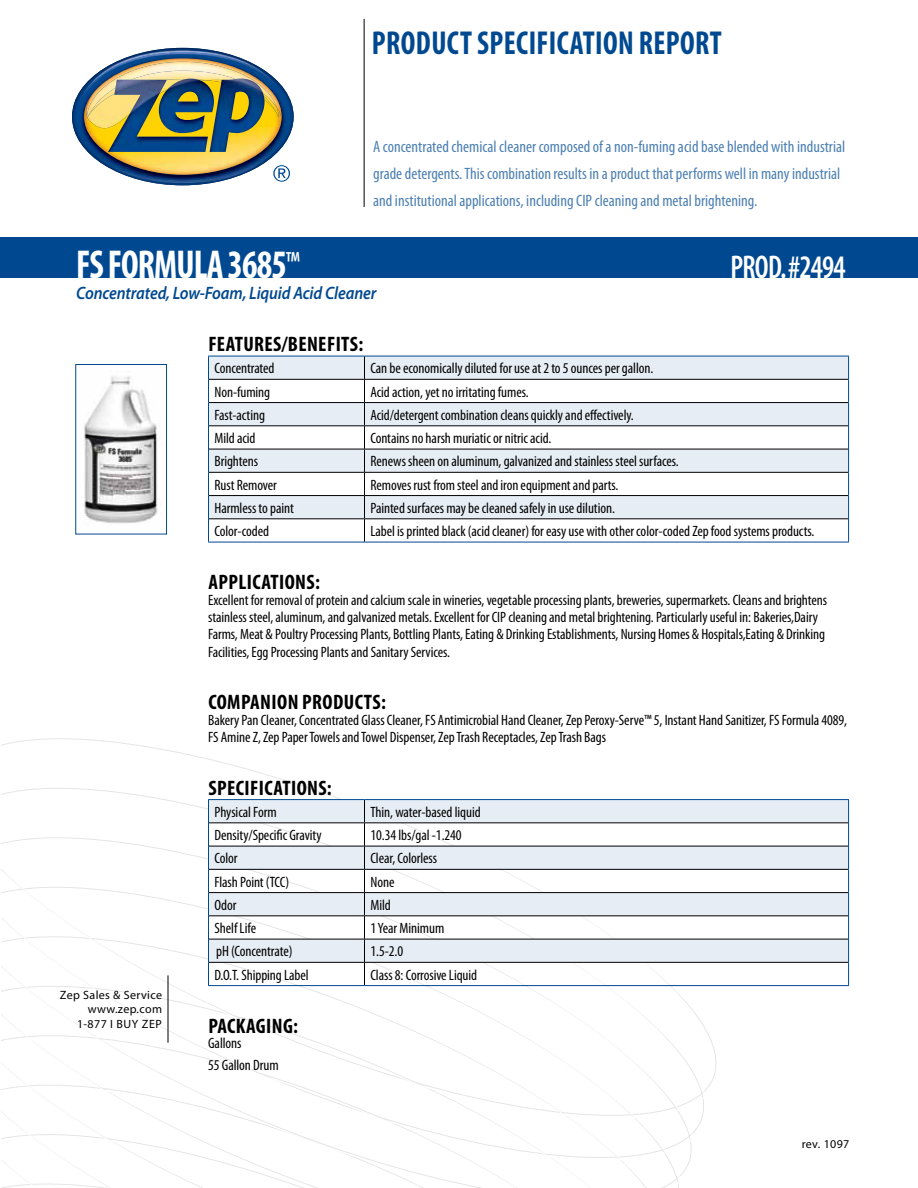
<style>
.page{position:relative;width:918px;height:1188px;background:#fff}
.page>*{position:absolute;margin:0;border:0;box-sizing:border-box;transform-origin:0 0}
.t1{font:700 condensed 40.5px "Myriad";letter-spacing:-.025em;color:#fff;scale:.9 1}
.t2{font:700 condensed 33.3px "Myriad Pro";letter-spacing:.015em;color:#004990;scale:.91 1}
.t3{font:600 condensed 33px "Myriad";letter-spacing:-.025em;color:#fff;scale:.9 1}
.t4{font:700 condensed 21px "Myriad Pro";letter-spacing:.02em;color:#000}
.t5{font:italic 600 18px "Myriad Pro";letter-spacing:-.01em;color:#004990;scale:.9 1}
.t6{font:condensed 16.5px/27px "Myriad Pro";color:#4d80b2}
.t7{font:condensed 15px/17.2px "Myriad Pro";letter-spacing:-.005em;color:#000}
.t8{font:12px/14.4px "Myriad Pro";letter-spacing:.03em;color:#000;text-align:right}
</style>
<div class="page">
<hr style="left:364px;top:19px;width:1px;height:188px;background:#000">
<svg style="left:1px;top:968px;width:673px;height:220px"></svg>
<svg style="left:1px;top:1018px;width:659px;height:170px"></svg>
<svg style="left:1px;top:1068px;width:646px;height:120px"></svg>
<svg style="left:1px;top:1119px;width:632px;height:69px"></svg>
<img style="left:72px;top:48px;width:222px;height:137px">
<img style="left:75px;top:50px;width:216px;height:91px">
<img style="left:287px;top:103px;width:4px;height:14px">
<img style="left:75px;top:50px;width:208px;height:67px">
<svg style="left:288px;top:165px;width:2px;height:17px"></svg>
<img style="left:77px;top:55px;width:105px;height:63px">
<img style="left:78px;top:66px;width:210px;height:41px">
<img style="left:81px;top:127px;width:207px;height:56px">
<svg style="left:283px;top:94px;width:4px;height:9px"></svg>
<svg style="left:83px;top:85px;width:4px;height:10px"></svg>
<img style="left:80px;top:118px;width:17px;height:36px">
<img style="left:106px;top:160px;width:77px;height:21px">
<img style="left:210px;top:117px;width:55px;height:35px">
<img style="left:108px;top:128px;width:100px;height:24px">
<img style="left:159px;top:117px;width:55px;height:16px">
<img style="left:182px;top:58px;width:100px;height:59px">
<img style="left:231px;top:117px;width:18px;height:3px">
<img style="left:87px;top:117px;width:119px;height:11px">
<img style="left:136px;top:58px;width:46px;height:4px">
<img style="left:263px;top:93px;width:16px;height:25px">
<img style="left:87px;top:62px;width:190px;height:55px">
<img style="left:238px;top:79px;width:25px;height:14px">
<hr style="left:168px;top:975px;width:1px;height:68px;background:#000">
<div style="left:0;top:237px;width:918px;height:41px;background:#004990"></div>
<img style="left:84px;top:376px;width:75px;height:147px">
<div style="left:75px;top:364px;width:92px;height:170px;border:1px solid #004990"></div>
<svg style="left:209px;top:357px;width:639px;height:161px;fill:#e6edf4"></svg>
<hr style="left:208px;top:356px;width:156px;height:1px;background:#004990">
<hr style="left:364px;top:356px;width:485px;height:1px;background:#004990">
<svg style="left:208px;top:356px;width:1px;height:186px"></svg>
<svg style="left:848px;top:356px;width:1px;height:186px"></svg>
<hr style="left:208px;top:542px;width:156px;height:1px;background:#004990">
<hr style="left:364px;top:542px;width:485px;height:1px;background:#004990">
<hr style="left:209px;top:379px;width:155px;height:1px;background:#000">
<hr style="left:364px;top:379px;width:484px;height:1px;background:#000">
<hr style="left:209px;top:402px;width:155px;height:1px;background:#000">
<hr style="left:364px;top:402px;width:484px;height:1px;background:#000">
<hr style="left:209px;top:425px;width:155px;height:1px;background:#000">
<hr style="left:364px;top:425px;width:484px;height:1px;background:#000">
<hr style="left:209px;top:449px;width:155px;height:1px;background:#000">
<hr style="left:364px;top:449px;width:484px;height:1px;background:#000">
<hr style="left:209px;top:472px;width:155px;height:1px;background:#000">
<hr style="left:364px;top:472px;width:484px;height:1px;background:#000">
<hr style="left:209px;top:495px;width:155px;height:1px;background:#000">
<hr style="left:364px;top:495px;width:484px;height:1px;background:#000">
<hr style="left:209px;top:518px;width:155px;height:1px;background:#000">
<hr style="left:364px;top:518px;width:484px;height:1px;background:#000">
<svg style="left:364px;top:356px;width:1px;height:186px"></svg>
<svg style="left:209px;top:800px;width:639px;height:162px;fill:#e6edf4"></svg>
<hr style="left:208px;top:799px;width:156px;height:1px;background:#004990">
<hr style="left:364px;top:799px;width:485px;height:1px;background:#004990">
<svg style="left:208px;top:800px;width:1px;height:185px"></svg>
<svg style="left:848px;top:800px;width:1px;height:185px"></svg>
<hr style="left:208px;top:985px;width:156px;height:1px;background:#004990">
<hr style="left:364px;top:985px;width:485px;height:1px;background:#004990">
<hr style="left:209px;top:822px;width:155px;height:1px;background:#000">
<hr style="left:364px;top:822px;width:484px;height:1px;background:#000">
<hr style="left:209px;top:846px;width:155px;height:1px;background:#000">
<hr style="left:364px;top:846px;width:484px;height:1px;background:#000">
<hr style="left:209px;top:869px;width:155px;height:1px;background:#000">
<hr style="left:364px;top:869px;width:484px;height:1px;background:#000">
<hr style="left:209px;top:892px;width:155px;height:1px;background:#000">
<hr style="left:364px;top:892px;width:484px;height:1px;background:#000">
<hr style="left:209px;top:915px;width:155px;height:1px;background:#000">
<hr style="left:364px;top:915px;width:484px;height:1px;background:#000">
<hr style="left:209px;top:939px;width:155px;height:1px;background:#000">
<hr style="left:364px;top:939px;width:484px;height:1px;background:#000">
<hr style="left:209px;top:962px;width:155px;height:1px;background:#000">
<hr style="left:364px;top:962px;width:484px;height:1px;background:#000">
<svg style="left:364px;top:800px;width:1px;height:185px"></svg>
<h2 class="t2" style="left:372px;top:22px;width:386px">PRODUCT SPECIFICATION REPORT</h2>
<p class="t6" style="left:373px;top:133px;width:474px">A concentrated chemical cleaner composed of a non-fuming acid base blended with industrial grade detergents. This combination results in a product that performs well in many industrial and institutional applications, including CIP cleaning and metal brightening.</p>
<h1 class="t1" style="left:76px;top:244px;width:250px">FS FORMULA 3685<sup>™</sup></h1>
<h3 class="t3" style="left:730px;top:251px;width:129px">PROD.#2494</h3>
<p class="t5" style="left:76px;top:282px;width:335px">Concentrated, Low-Foam, Liquid Acid Cleaner</p>
<h3 class="t4" style="left:208px;top:331px;width:156px">FEATURES/BENEFITS:</h3>
<p class="t7" style="left:214px;top:360px;width:62px">Concentrated</p>
<p class="t7" style="left:370px;top:360px;width:284px">Can be economically diluted for use at 2 to 5 ounces per gallon.</p>
<p class="t7" style="left:214px;top:383px;width:57px">Non-fuming</p>
<p class="t7" style="left:370px;top:383px;width:160px">Acid action, yet no irritating fumes.</p>
<p class="t7" style="left:214px;top:406px;width:52px">Fast-acting</p>
<p class="t7" style="left:370px;top:406px;width:265px">Acid/detergent combination cleans quickly and effectively.</p>
<p class="t7" style="left:214px;top:429px;width:43px">Mild acid</p>
<p class="t7" style="left:370px;top:429px;width:182px">Contains no harsh muriatic or nitric acid.</p>
<p class="t7" style="left:214px;top:453px;width:45px">Brightens</p>
<p class="t7" style="left:370px;top:453px;width:310px">Renews sheen on aluminum, galvanized and stainless steel surfaces.</p>
<p class="t7" style="left:214px;top:476px;width:64px">Rust Remover</p>
<p class="t7" style="left:370px;top:476px;width:250px">Removes rust from steel and iron equipment and parts.</p>
<p class="t7" style="left:214px;top:499px;width:81px">Harmless to paint</p>
<p class="t7" style="left:370px;top:499px;width:246px">Painted surfaces may be cleaned safely in use dilution.</p>
<p class="t7" style="left:214px;top:522px;width:56px">Color-coded</p>
<p class="t7" style="left:370px;top:522px;width:445px">Label is printed black (acid cleaner) for easy use with other color-coded Zep food systems products.</p>
<h3 class="t4" style="left:208px;top:569px;width:113px">APPLICATIONS:</h3>
<p class="t7" style="left:208px;top:591px;width:621px">Excellent for removal of protein and calcium scale in wineries, vegetable processing plants, breweries, supermarkets. Cleans and brightens stainless steel, aluminum, and galvanized metals. Excellent for CIP cleaning and metal brightening. Particularly useful in: Bakeries,Dairy Farms, Meat &amp; Poultry Processing Plants, Bottling Plants, Eating &amp; Drinking Establishments, Nursing Homes &amp; Hospitals,Eating &amp; Drinking Facilities, Egg Processing Plants and Sanitary Services.</p>
<h3 class="t4" style="left:208px;top:689px;width:179px">COMPANION PRODUCTS:</h3>
<p class="t7" style="left:208px;top:711px;width:641px">Bakery Pan Cleaner, Concentrated Glass Cleaner, FS Antimicrobial Hand Cleaner, Zep Peroxy-Serve™ 5, Instant Hand Sanitizer, FS Formula 4089,<br>FS Amine Z, Zep Paper Towels and Towel Dispenser, Zep Trash Receptacles, Zep Trash Bags</p>
<h3 class="t4" style="left:208px;top:775px;width:125px">SPECIFICATIONS:</h3>
<p class="t7" style="left:214px;top:803px;width:64px">Physical Form</p>
<p class="t7" style="left:370px;top:803px;width:112px">Thin, water-based liquid</p>
<p class="t7" style="left:214px;top:826px;width:109px">Density/Specific Gravity</p>
<p class="t7" style="left:370px;top:826px;width:93px">10.34 lbs/gal -1.240</p>
<p class="t7" style="left:214px;top:850px;width:25px">Color</p>
<p class="t7" style="left:370px;top:850px;width:68px">Clear, Colorless</p>
<p class="t7" style="left:214px;top:873px;width:76px">Flash Point (TCC)</p>
<p class="t7" style="left:370px;top:873px;width:25px">None</p>
<p class="t7" style="left:214px;top:896px;width:24px">Odor</p>
<p class="t7" style="left:370px;top:896px;width:22px">Mild</p>
<p class="t7" style="left:214px;top:919px;width:43px">Shelf Life</p>
<p class="t7" style="left:370px;top:919px;width:75px">1 Year Minimum</p>
<p class="t7" style="left:216px;top:943px;width:78px">pH (Concentrate)</p>
<p class="t7" style="left:370px;top:943px;width:34px">1.5-2.0</p>
<p class="t7" style="left:215px;top:966px;width:96px">D.O.T. Shipping Label</p>
<p class="t7" style="left:370px;top:966px;width:108px">Class 8: Corrosive Liquid</p>
<h3 class="t4" style="left:208px;top:1013px;width:91px">PACKAGING:</h3>
<p class="t7" style="left:208px;top:1032px;width:72px;line-height:21.6px">Gallons<br>55 Gallon Drum</p>
<p class="t8" style="left:60px;top:987px;width:104px">Zep Sales &amp; Service www.zep.com<br>1-877 I Buy Zep</p>
<p class="t8" style="left:802px;top:1136px;width:49px">rev. 1097</p>
</div>
